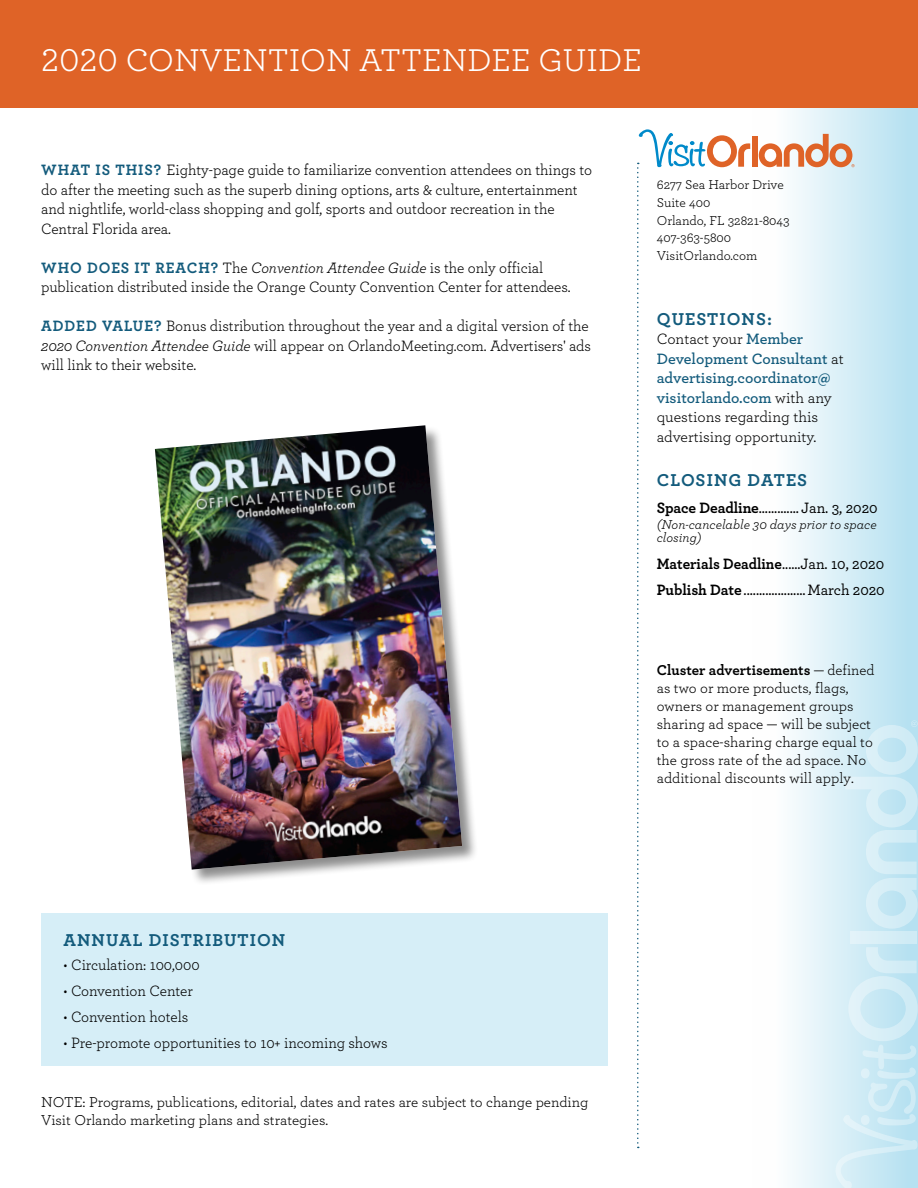
<style>
.page{position:relative;width:918px;height:1188px;background:#fff}
.page>*{position:absolute;margin:0;border:0;box-sizing:border-box;transform-origin:0 0}
.t1{font:33px "Archer";color:#fff}
.t2{font:700 18px "Archer";letter-spacing:.06em;color:#135b7c}
.Body_Copy{font:15.75px/19.5px "Archer";letter-spacing:-.005em;color:#000}
.Body_Copy-2{font:600 15.75px/19.5px "Archer";color:#135b7c}
.Body_Copy-3{font:500 15.75px "Archer";letter-spacing:-.005em;color:#000}
.Body_Copy-4{font:700 15.75px "Archer";letter-spacing:-.005em;color:#000;scale:.95 1}
.t3{font:15px/18px "Archer";color:#000}
.t4{font:13.5px "Archer";color:#000}
.Body_Copy-5{font:italic 13.5px/13.5px "Archer";color:#000}
.s1{font-weight:700;color:#135b7c}
.s2{font-style:italic}
.s3{font-weight:400;color:#000}
.s4{font-weight:700}
.s5{font-weight:500}
</style>
<div class="page">
<div style="left:752px;top:107px;width:166px;height:1081px;background:linear-gradient(to right,#fff,#b3e0f0)"></div>
<div style="left:0;top:0;width:918px;height:108px;background:#df6327"></div>
<div style="left:41px;top:913px;width:567px;height:153px;background:#d6eef7"></div>
<svg style="left:836px;top:947px;width:82px;height:241px;background:#cdeaf4"></svg>
<div style="left:850px;top:931px;width:67px;height:13px;background:#d8eef7"></div>
<svg style="left:845px;top:720px;width:73px;height:209px;background:#cdeaf5"></svg>
<svg style="left:637px;top:129px;width:113px;height:1019px"></svg>
<div style="left:752px;top:136px;width:6px;height:31px;background:#df6327"></div>
<svg style="left:759px;top:134px;width:96px;height:33px"></svg>
<div style="left:155px;top:425px;width:324px;height:461px;background:#000;opacity:.45"></div>
<img style="left:155px;top:425px;width:307px;height:445px">
<p class="t1" style="left:41px;top:37px;width:602px">2020 CONVENTION ATTENDEE GUIDE</p>
<p class="Body_Copy" style="left:41px;top:160px;width:552px"><span class="s1">WHAT IS THIS?</span> Eighty-page guide to familiarize convention attendees on things to do after the meeting such as the superb dining options, arts &amp; culture, entertainment and nightlife, world-class shopping and golf, sports and outdoor recreation in the Central Florida area.</p>
<p class="Body_Copy" style="left:41px;top:257px;width:531px"><span class="s1">WHO DOES IT REACH?</span> The <span class="s2">Convention Attendee Guide</span> is the only official publication distributed inside the Orange County Convention Center for attendees.</p>
<p class="Body_Copy" style="left:41px;top:316px;width:551px"><span class="s1">ADDED VALUE?</span> Bonus distribution throughout the year and a digital version of the<br><span class="s2">2020 Convention Attendee Guide</span> will appear on OrlandoMeeting.com. Advertisers' ads will link to their website.</p>
<p class="t4" style="left:657px;top:175px;width:129px">6277 Sea Harbor Drive</p>
<p class="t4" style="left:657px;top:193px;width:55px">Suite 400</p>
<p class="t4" style="left:657px;top:211px;width:134px">Orlando, FL 32821-8043</p>
<p class="t4" style="left:657px;top:229px;width:76px">407-363-5800</p>
<p class="t4" style="left:657px;top:247px;width:102px">VisitOrlando.com</p>
<p class="t2" style="left:657px;top:305px;width:117px">QUESTIONS:</p>
<p class="Body_Copy-2" style="left:657px;top:328px;width:188px"><span class="s3">Contact your</span> Member<br>Development Consultant <span class="s3">at </span>advertising.coordinator@ visitorlando.com <span class="s3">with any questions regarding this advertising opportunity.</span></p>
<p class="t2" style="left:657px;top:466px;width:152px">CLOSING DATES</p>
<p class="Body_Copy-3" style="left:657px;top:496px;width:222px"><span class="s4">Space Deadline</span>............. Jan. 3, 2020</p>
<p class="Body_Copy-5" style="left:657px;top:517px;width:221px">(Non-cancelable 30 days prior to space closing)</p>
<p class="Body_Copy-4" style="left:657px;top:551px;width:241px">Materials Deadline <span class="s5">......Jan. 10, 2020</span></p>
<p class="Body_Copy-3" style="left:657px;top:578px;width:230px"><span class="s4">Publish Date</span> ....................March 2020</p>
<p class="t3" style="left:657px;top:660px;width:219px"><span class="s4">Cluster advertisements</span> — defined as two or more products, flags, owners or management groups sharing ad space — will be subject to a space-sharing charge equal to the gross rate of the ad space. No additional discounts will apply.</p>
<p class="t2" style="left:64px;top:926px;width:223px">ANNUAL DISTRIBUTION</p>
<p class="Body_Copy" style="left:64px;top:954px;width:138px">• Circulation: 100,000</p>
<p class="Body_Copy" style="left:64px;top:980px;width:131px">• Convention Center</p>
<p class="Body_Copy" style="left:64px;top:1006px;width:126px">• Convention hotels</p>
<p class="Body_Copy" style="left:64px;top:1033px;width:326px">• Pre-promote opportunities to 10+ incoming shows</p>
<p class="t3" style="left:41px;top:1092px;width:549px">NOTE: Programs, publications, editorial, dates and rates are subject to change pending<br>Visit Orlando marketing plans and strategies.</p>
</div>
